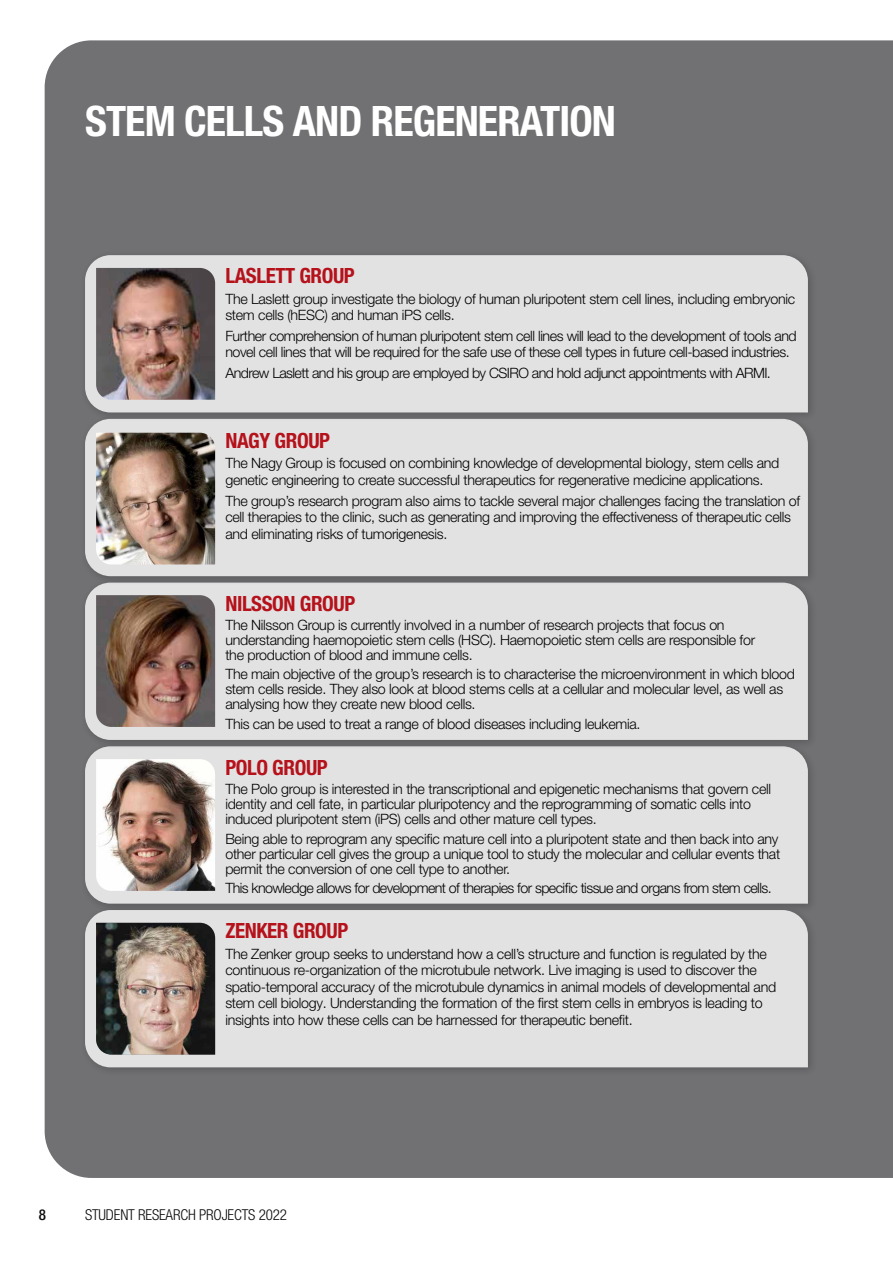
<style>
.page{position:relative;width:893px;height:1263px;background:#fff}
.page>*{position:absolute;margin:0;border:0;box-sizing:border-box;transform-origin:0 0}
.t1{font:700 condensed 42px "Helvetica Neue LT Pro";letter-spacing:-.02em;color:#fff}
.t2{font:700 condensed 21px "Helvetica Neue LT Pro";letter-spacing:-.02em;color:#b5121b}
.t3{font:300 condensed 15px "Helvetica Neue LT Pro";letter-spacing:-.01em;color:#0b0a0b}
.t4{font:500 condensed 15px "Helvetica Neue LT Pro";color:#0b0a0b}
.t5{font:300 14.25px/16.5px "Helvetica Neue LT Pro";letter-spacing:-.02em;color:#000}
.t6{font:300 14.25px "Helvetica Neue LT Pro";letter-spacing:-.04em;color:#000}
</style>
<div class="page">
<div style="left:45px;top:40px;width:848px;height:1138px;background:#717073"></div>
<div style="left:85px;top:750px;width:723px;height:154px;background:#e2e2e3"></div>
<img style="left:96px;top:759px;width:119px;height:132px">
<div style="left:79px;top:576px;width:739px;height:174px;background:#000;opacity:.25"></div>
<div style="left:85px;top:587px;width:723px;height:153px;background:#e2e2e3"></div>
<img style="left:96px;top:595px;width:119px;height:132px">
<div style="left:79px;top:413px;width:739px;height:174px;background:#000;opacity:.25"></div>
<div style="left:85px;top:423px;width:723px;height:153px;background:#e2e2e3"></div>
<img style="left:96px;top:433px;width:119px;height:131px">
<div style="left:79px;top:249px;width:739px;height:174px;background:#000;opacity:.25"></div>
<div style="left:85px;top:255px;width:723px;height:157px;background:#e2e2e3"></div>
<img style="left:96px;top:268px;width:119px;height:132px">
<div style="left:79px;top:904px;width:739px;height:174px;background:#6a696c"></div>
<div style="left:85px;top:910px;width:723px;height:157px;background:#e2e2e3"></div>
<img style="left:96px;top:923px;width:119px;height:131px">
<h1 class="t1" style="left:85px;top:96px;width:532px">STEM CELLS AND REGENERATION</h1>
<h2 class="t2" style="left:225px;top:263px;width:131px">LASLETT GROUP</h2>
<p class="t5" style="left:225px;top:290px;width:571px">The Laslett group investigate the biology of human pluripotent stem cell lines, including embryonic stem cells (hESC) and human iPS cells.</p>
<p class="t5" style="left:225px;top:327px;width:573px">Further comprehension of human pluripotent stem cell lines will lead to the development of tools and novel cell lines that will be required for the safe use of these cell types in future cell-based industries.</p>
<p class="t6" style="left:225px;top:364px;width:547px">Andrew Laslett and his group are employed by CSIRO and hold adjunct appointments with ARMI.</p>
<h2 class="t2" style="left:225px;top:428px;width:106px">NAGY GROUP</h2>
<p class="t5" style="left:225px;top:455px;width:556px">The Nagy Group is focused on combining knowledge of developmental biology, stem cells and genetic engineering to create successful therapeutics for regenerative medicine applications.</p>
<p class="t5" style="left:225px;top:492px;width:576px">The group’s research program also aims to tackle several major challenges facing the translation of cell therapies to the clinic, such as generating and improving the effectiveness of therapeutic cells and eliminating risks of tumorigenesis.</p>
<h2 class="t2" style="left:225px;top:591px;width:131px">NILSSON GROUP</h2>
<p class="t5" style="left:225px;top:617px;width:531px;line-height:15px">The Nilsson Group is currently involved in a number of research projects that focus on understanding haemopoietic stem cells (HSC). Haemopoietic stem cells are responsible for the production of blood and immune cells.</p>
<p class="t5" style="left:225px;top:666px;width:571px;line-height:15px">The main objective of the group’s research is to characterise the microenvironment in which blood stem cells reside. They also look at blood stems cells at a cellular and molecular level, as well as analysing how they create new blood cells.</p>
<p class="t5" style="left:225px;top:715px;width:417px">This can be used to treat a range of blood diseases including leukemia.</p>
<h2 class="t2" style="left:225px;top:755px;width:104px">POLO GROUP</h2>
<p class="t5" style="left:225px;top:781px;width:547px;line-height:15px">The Polo group is interested in the transcriptional and epigenetic mechanisms that govern cell identity and cell fate, in particular pluripotency and the reprogramming of somatic cells into induced pluripotent stem (iPS) cells and other mature cell types.</p>
<p class="t5" style="left:225px;top:831px;width:556px;line-height:15px">Being able to reprogram any specific mature cell into a pluripotent state and then back into any other particular cell gives the group a unique tool to study the molecular and cellular events that permit the conversion of one cell type to another.</p>
<p class="t6" style="left:225px;top:879px;width:548px">This knowledge allows for development of therapies for specific tissue and organs from stem cells.</p>
<h2 class="t2" style="left:225px;top:918px;width:124px">ZENKER GROUP</h2>
<p class="t5" style="left:225px;top:945px;width:552px">The Zenker group seeks to understand how a cell’s structure and function is regulated by the continuous re-organization of the microtubule network. Live imaging is used to discover the spatio-temporal accuracy of the microtubule dynamics in animal models of developmental and stem cell biology. Understanding the formation of the first stem cells in embryos is leading to insights into how these cells can be harnessed for therapeutic benefit.</p>
<p class="t4" style="left:39px;top:1205px;width:9px">8</p>
<p class="t3" style="left:85px;top:1206px;width:204px">STUDENT RESEARCH PROJECTS 2022</p>
</div>
